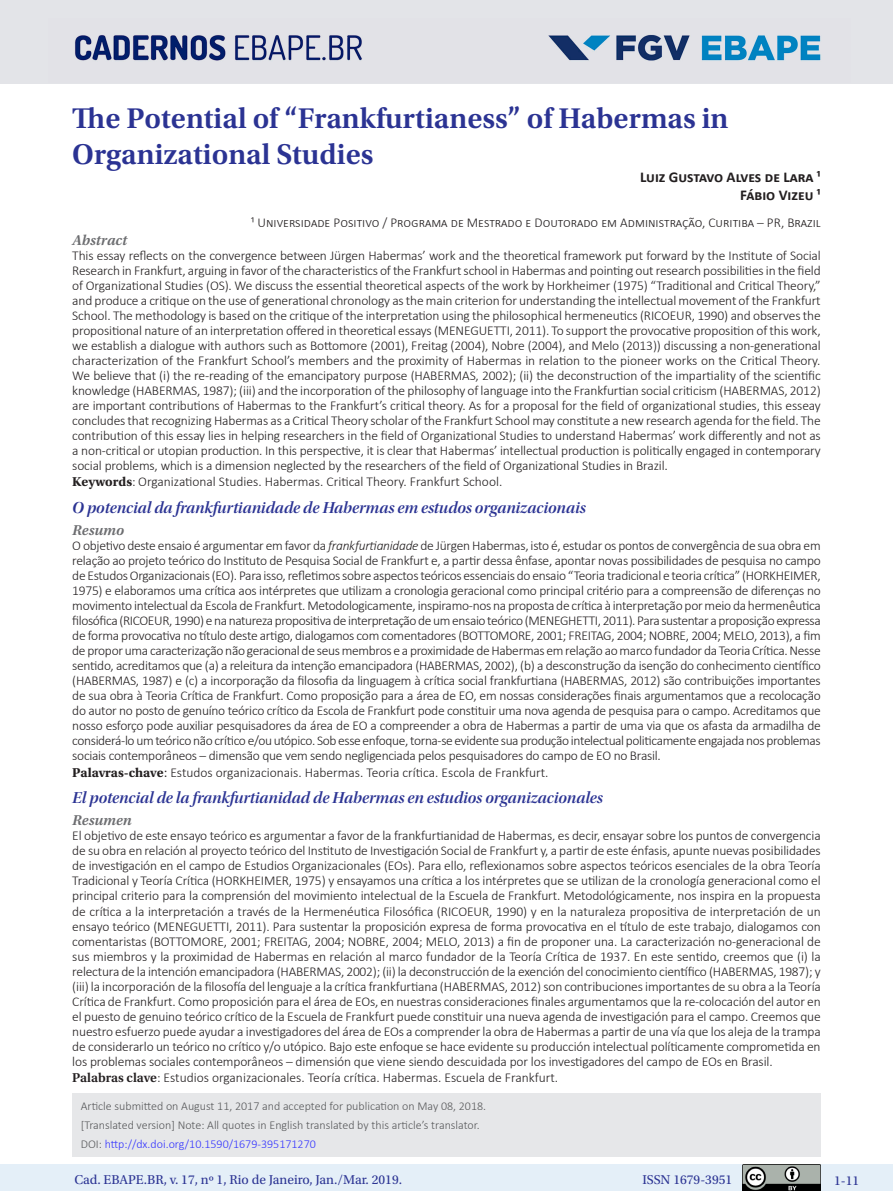
<style>
.page{position:relative;width:893px;height:1191px;background:#fff}
.page>*{position:absolute;margin:0;border:0;box-sizing:border-box;transform-origin:0 0}
._01_título_PT{font:600 30px/36px "Utopia Std";color:#2b3393}
._03_3_1_título_IN{font:16.5px "Utopia Std Semibold Disp It";color:#2b3393}
._02_autores{font:700 15px "Calibri";color:#231f20}
._03_0_titulo_resumo{font:italic 600 15px "Utopia Std";color:#6c6d70}
._03_3_2_resumo_IN{font:300 13.5px/15px "Calibri";letter-spacing:-.01em;color:#231f20;text-align:justify}
._03_1_2_palavras-cha{font:300 13.5px "Calibri";color:#231f20}
._02_autores_-_tit{font:300 13.5px "Calibri";color:#231f20}
.t1{font:13.5px "Utopia Std";color:#2b3393}
._06_3_nota_de_rodape{font:300 12px "Calibri";color:#57585a}
._06_3_nota_de_rodape-2{font:300 12px "Calibri";color:#33f}
.s1{font-family:"Utopia Std";font-weight:700}
.s2{font-style:italic}
.s3{font-weight:400}
.s4{font-family:"Utopia Std";font-weight:600}
.s5{color:#57585a}
</style>
<div class="page">
<div style="left:0;top:0;width:893px;height:84px;background:#e3e4e8"></div>
<img style="left:74px;top:34px;width:747px;height:27px">
<div style="left:0;top:1164px;width:893px;height:27px;background:#e4eff8"></div>
<img style="left:743px;top:1164px;width:78px;height:27px">
<div style="left:72px;top:1093px;width:749px;height:63px;background:#e6e7e9"></div>
<p class="_01_título_PT" style="left:72px;top:101px;width:658px">The Potential of “Frankfurtianess” of Habermas in<br>Organizational Studies</p>
<p class="_02_autores" style="left:640px;top:167px;width:182px">Luiz Gustavo Alves de Lara ¹</p>
<p class="_02_autores" style="left:740px;top:185px;width:82px">Fábio Vizeu ¹</p>
<p class="_02_autores_-_tit" style="left:251px;top:214px;width:571px">¹ Universidade Positivo / Programa de Mestrado e Doutorado em Administração, Curitiba – PR, Brazil</p>
<p class="_03_0_titulo_resumo" style="left:72px;top:231px;width:57px">Abstract</p>
<p class="_03_3_2_resumo_IN" style="left:72px;top:248px;width:750px">This essay reflects on the convergence between Jürgen Habermas’ work and the theoretical framework put forward by the Institute of Social Research in Frankfurt, arguing in favor of the characteristics of the Frankfurt school in Habermas and pointing out research possibilities in the field of Organizational Studies (OS). We discuss the essential theoretical aspects of the work by Horkheimer (1975) “Traditional and Critical Theory,” and produce a critique on the use of generational chronology as the main criterion for understanding the intellectual movement of the Frankfurt School. The methodology is based on the critique of the interpretation using the philosophical hermeneutics (RICOEUR, 1990) and observes the propositional nature of an interpretation offered in theoretical essays (MENEGUETTI, 2011). To support the provocative proposition of this work, we establish a dialogue with authors such as Bottomore (2001), Freitag (2004), Nobre (2004), and Melo (2013)) discussing a non-generational characterization of the Frankfurt School’s members and the proximity of Habermas in relation to the pioneer works on the Critical Theory.<br>We believe that (i) the re-reading of the emancipatory purpose (HABERMAS, 2002); (ii) the deconstruction of the impartiality of the scientific knowledge (HABERMAS, 1987); (iii) and the incorporation of the philosophy of language into the Frankfurtian social criticism (HABERMAS, 2012) are important contributions of Habermas to the Frankfurt’s critical theory. As for a proposal for the field of organizational studies, this esseay concludes that recognizing Habermas as a Critical Theory scholar of the Frankfurt School may constitute a new research agenda for the field. The contribution of this essay lies in helping researchers in the field of Organizational Studies to understand Habermas’ work differently and not as a non-critical or utopian production. In this perspective, it is clear that Habermas’ intellectual production is politically engaged in contemporary social problems, which is a dimension neglected by the researchers of the field of Organizational Studies in Brazil.</p>
<p class="_03_1_2_palavras-cha" style="left:72px;top:473px;width:432px"><span class="s1">Keywords</span>: Organizational Studies. Habermas. Critical Theory. Frankfurt School.</p>
<p class="_03_3_1_título_IN" style="left:72px;top:498px;width:515px">O potencial da frankfurtianidade de Habermas em estudos organizacionais</p>
<p class="_03_0_titulo_resumo" style="left:72px;top:522px;width:53px">Resumo</p>
<p class="_03_3_2_resumo_IN" style="left:72px;top:538px;width:750px">O objetivo deste ensaio é argumentar em favor da <span class="s2">frankfurtianidade</span> de Jürgen Habermas, isto é, estudar os pontos de convergência de sua obra em relação ao projeto teórico do Instituto de Pesquisa Social de Frankfurt e, a partir dessa ênfase, apontar novas possibilidades de pesquisa no campo de Estudos Organizacionais (EO). Para isso, refletimos sobre aspectos teóricos essenciais do ensaio “Teoria tradicional e teoria crítica” (HORKHEIMER, 1975) e elaboramos uma crítica aos intérpretes que utilizam a cronologia geracional como principal critério para a compreensão de diferenças no movimento intelectual da Escola de Frankfurt. Metodologicamente, inspiramo-nos na proposta de crítica à interpretação por meio da hermenêutica filosófica (RICOEUR, 1990) e na natureza propositiva de interpretação de um ensaio teórico (MENEGHETTI, 2011). Para sustentar a proposição expressa de forma provocativa no título deste artigo, dialogamos com comentadores (BOTTOMORE, 2001; FREITAG, 2004; NOBRE, 2004; MELO, 2013), a fim de propor uma caracterização não geracional de seus membros e a proximidade de Habermas em relação ao marco fundador da Teoria Crítica. Nesse sentido, acreditamos que (a) a releitura da intenção emancipadora (HABERMAS, 2002), (b) a desconstrução da isenção do conhecimento científico (HABERMAS, 1987) e (c) a incorporação da filosofia da linguagem à crítica social frankfurtiana (HABERMAS, 2012) são contribuições importantes de sua obra à Teoria Crítica de Frankfurt. Como proposição para a área de EO, em nossas considerações finais argumentamos que a recolocação do autor no posto de genuíno teórico crítico da Escola de Frankfurt pode constituir uma nova agenda de pesquisa para o campo. Acreditamos que nosso esforço pode auxiliar pesquisadores da área de EO a compreender a obra de Habermas a partir de uma via que os afasta da armadilha de considerá-lo um teórico não crítico e/ou utópico. Sob esse enfoque, torna-se evidente sua produção intelectual politicamente engajada nos problemas sociais contemporâneos – dimensão que vem sendo negligenciada pelos pesquisadores do campo de EO no Brasil.</p>
<p class="_03_1_2_palavras-cha" style="left:72px;top:764px;width:478px"><span class="s1">Palavras-chave</span><span class="s3">:</span> Estudos organizacionais. Habermas. Teoria crítica. Escola de Frankfurt.</p>
<p class="_03_3_1_título_IN" style="left:72px;top:789px;width:532px">El potencial de la frankfurtianidad de Habermas en estudios organizacionales</p>
<p class="_03_0_titulo_resumo" style="left:72px;top:812px;width:61px">Resumen</p>
<p class="_03_3_2_resumo_IN" style="left:72px;top:828px;width:750px">El objetivo de este ensayo teórico es argumentar a favor de la frankfurtianidad de Habermas, es decir, ensayar sobre los puntos de convergencia de su obra en relación al proyecto teórico del Instituto de Investigación Social de Frankfurt y, a partir de este énfasis, apunte nuevas posibilidades de investigación en el campo de Estudios Organizacionales (EOs). Para ello, reflexionamos sobre aspectos teóricos esenciales de la obra Teoría Tradicional y Teoría Crítica (HORKHEIMER, 1975) y ensayamos una crítica a los intérpretes que se utilizan de la cronología generacional como el principal criterio para la comprensión del movimiento intelectual de la Escuela de Frankfurt. Metodológicamente, nos inspira en la propuesta de crítica a la interpretación a través de la Hermenéutica Filosófica (RICOEUR, 1990) y en la naturaleza propositiva de interpretación de un ensayo teórico (MENEGUETTI, 2011). Para sustentar la proposición expresa de forma provocativa en el título de este trabajo, dialogamos con comentaristas (BOTTOMORE, 2001; FREITAG, 2004; NOBRE, 2004; MELO, 2013) a fin de proponer una. La caracterización no-generacional de sus miembros y la proximidad de Habermas en relación al marco fundador de la Teoría Crítica de 1937. En este sentido, creemos que (i) la relectura de la intención emancipadora (HABERMAS, 2002); (ii) la deconstrucción de la exención del conocimiento científico (HABERMAS, 1987); y (iii) la incorporación de la filosofía del lenguaje a la crítica frankfurtiana (HABERMAS, 2012) son contribuciones importantes de su obra a la Teoría Crítica de Frankfurt. Como proposición para el área de EOs, en nuestras consideraciones finales argumentamos que la re-colocación del autor en el puesto de genuino teórico crítico de la Escuela de Frankfurt puede constituir una nueva agenda de investigación para el campo. Creemos que nuestro esfuerzo puede ayudar a investigadores del área de EOs a comprender la obra de Habermas a partir de una vía que los aleja de la trampa de considerarlo un teórico no crítico y/o utópico. Bajo este enfoque se hace evidente su producción intelectual políticamente comprometida en los problemas sociales contemporâneos – dimensión que viene siendo descuidada por los investigadores del campo de EOs en Brasil.</p>
<p class="_03_1_2_palavras-cha" style="left:72px;top:1069px;width:487px"><span class="s4">Palabras clave</span>: Estudios organizacionales. Teoría crítica. Habermas. Escuela de Frankfurt.</p>
<p class="_06_3_nota_de_rodape" style="left:81px;top:1099px;width:407px">Article submitted on August 11, 2017 and accepted for publication on May 08, 2018.</p>
<p class="_06_3_nota_de_rodape" style="left:81px;top:1117px;width:400px">[Translated version] Note: All quotes in English translated by this article’s translator.</p>
<p class="_06_3_nota_de_rodape-2" style="left:81px;top:1136px;width:237px"><span class="s5">DOI:</span> http://dx.doi.org/10.1590/1679-395171270</p>
<p class="t1" style="left:74px;top:1172px;width:329px">Cad. EBAPE.BR, v. 17, nº 1, Rio de Janeiro, Jan./Mar. 2019.</p>
<p class="t1" style="left:642px;top:1172px;width:91px">ISSN 1679-3951</p>
<p class="t1" style="left:834px;top:1173px;width:27px">1-11</p>
</div>
